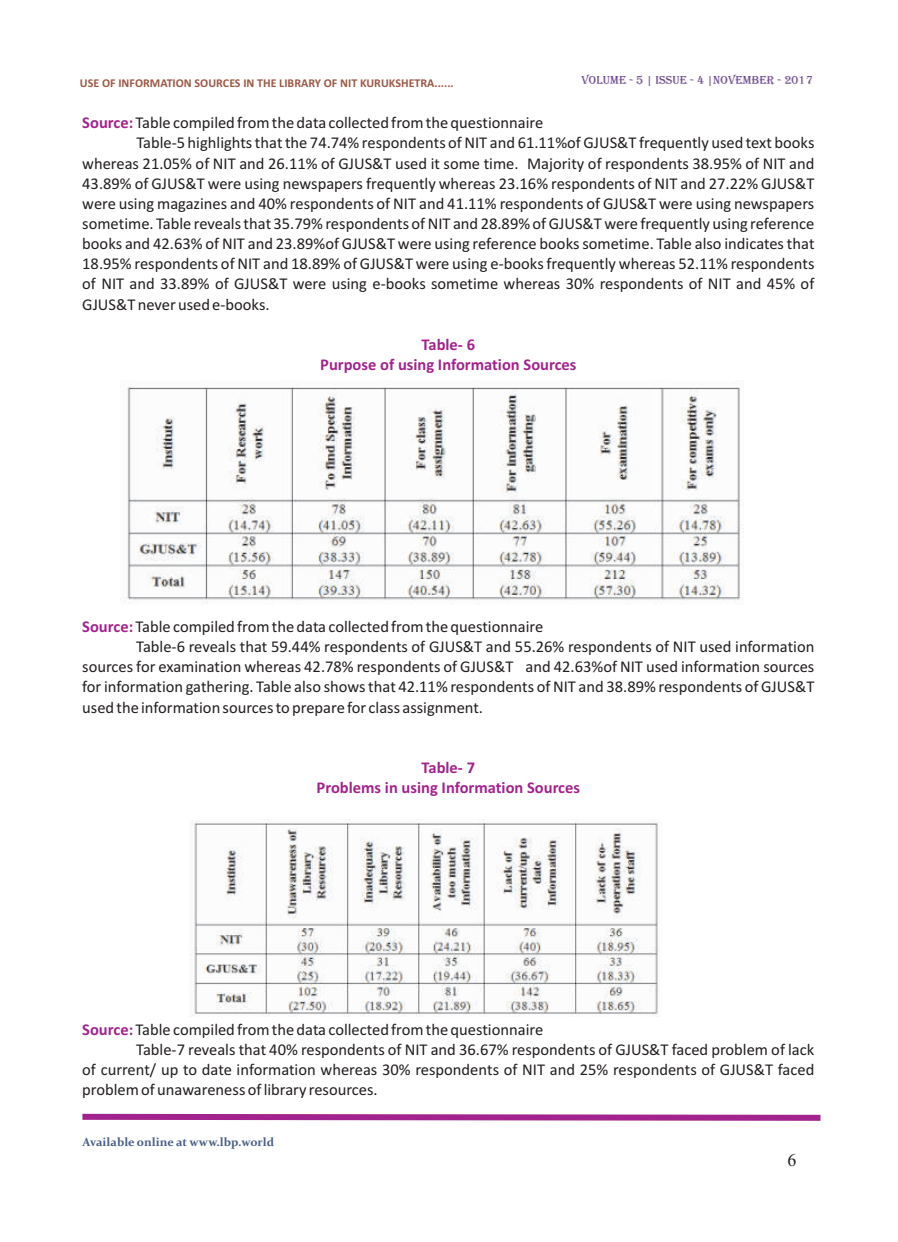
<style>
.page{position:relative;width:898px;height:1242px;background:#fff}
.page>*{position:absolute;margin:0;border:0;box-sizing:border-box;transform-origin:0 0}
.t1{font:18px "Times New Roman";color:#231f20}
.t2{font:16.5px/20.1px "Calibri";color:#231f20;text-align:justify}
.t3{font:700 16.5px/20.1px "Calibri";color:#a2238e;text-align:center}
.t4{font:700 12px "Calibri";color:#9c5946}
.t5{font:700 12px "Constantia";color:#485e88}
.t6{font:12px "Algerian";color:#674287}
.s1{font-weight:700;color:#a2238e}
</style>
<div class="page">
<svg style="left:82px;top:1113px;width:739px;height:8px;background:#b959aa"></svg>
<img style="left:127px;top:380px;width:614px;height:224px">
<img style="left:189px;top:819px;width:470px;height:197px">
<p class="t4" style="left:80px;top:78px;width:375px">USE OF INFORMATION SOURCES IN THE LIBRARY OF NIT KURUKSHETRA......</p>
<p class="t2" style="left:82px;top:114px;width:462px"><span class="s1">Source:</span>Table compiled from the data collected from the questionnaire</p>
<p class="t6" style="left:581px;top:73px;width:233px">VOLUME - 5 | ISSUE - 4 |NOVEMBER - 2017</p>
<p class="t2" style="left:82px;top:134px;width:733px;text-indent:54px">Table-5 highlights that the 74.74% respondents of NIT and 61.11%of GJUS&amp;T frequently used text books whereas 21.05% of NIT and 26.11% of GJUS&amp;T used it some time. Majority of respondents 38.95% of NIT and 43.89% of GJUS&amp;T were using newspapers frequently whereas 23.16% respondents of NIT and 27.22% GJUS&amp;T were using magazines and 40% respondents of NIT and 41.11% respondents of GJUS&amp;T were using newspapers sometime. Table reveals that 35.79% respondents of NIT and 28.89% of GJUS&amp;T were frequently using reference books and 42.63% of NIT and 23.89%of GJUS&amp;T were using reference books sometime. Table also indicates that 18.95% respondents of NIT and 18.89% of GJUS&amp;T were using e-books frequently whereas 52.11% respondents of NIT and 33.89% of GJUS&amp;T were using e-books sometime whereas 30% respondents of NIT and 45% of GJUS&amp;T never used e-books.</p>
<p class="t3" style="left:320px;top:336px;width:258px">Table- 6<br>Purpose of using Information Sources</p>
<p class="t2" style="left:82px;top:618px;width:462px"><span class="s1">Source:</span>Table compiled from the data collected from the questionnaire</p>
<p class="t2" style="left:82px;top:638px;width:733px;text-indent:54px">Table-6 reveals that 59.44% respondents of GJUS&amp;T and 55.26% respondents of NIT used information sources for examination whereas 42.78% respondents of GJUS&amp;T and 42.63%of NIT used information sources for information gathering. Table also shows that 42.11% respondents of NIT and 38.89% respondents of GJUS&amp;T used the information sources to prepare for class assignment.</p>
<p class="t3" style="left:316px;top:759px;width:265px">Table- 7<br>Problems in using Information Sources</p>
<p class="t2" style="left:82px;top:1020px;width:462px"><span class="s1">Source:</span>Table compiled from the data collected from the questionnaire</p>
<p class="t2" style="left:82px;top:1041px;width:733px;text-indent:54px">Table-7 reveals that 40% respondents of NIT and 36.67% respondents of GJUS&amp;T faced problem of lack of current/ up to date information whereas 30% respondents of NIT and 25% respondents of GJUS&amp;T faced problem of unawareness of library resources.</p>
<p class="t5" style="left:82px;top:1137px;width:193px">Available online at www.lbp.world</p>
<p class="t1" style="left:787px;top:1154px;width:10px">6</p>
</div>
